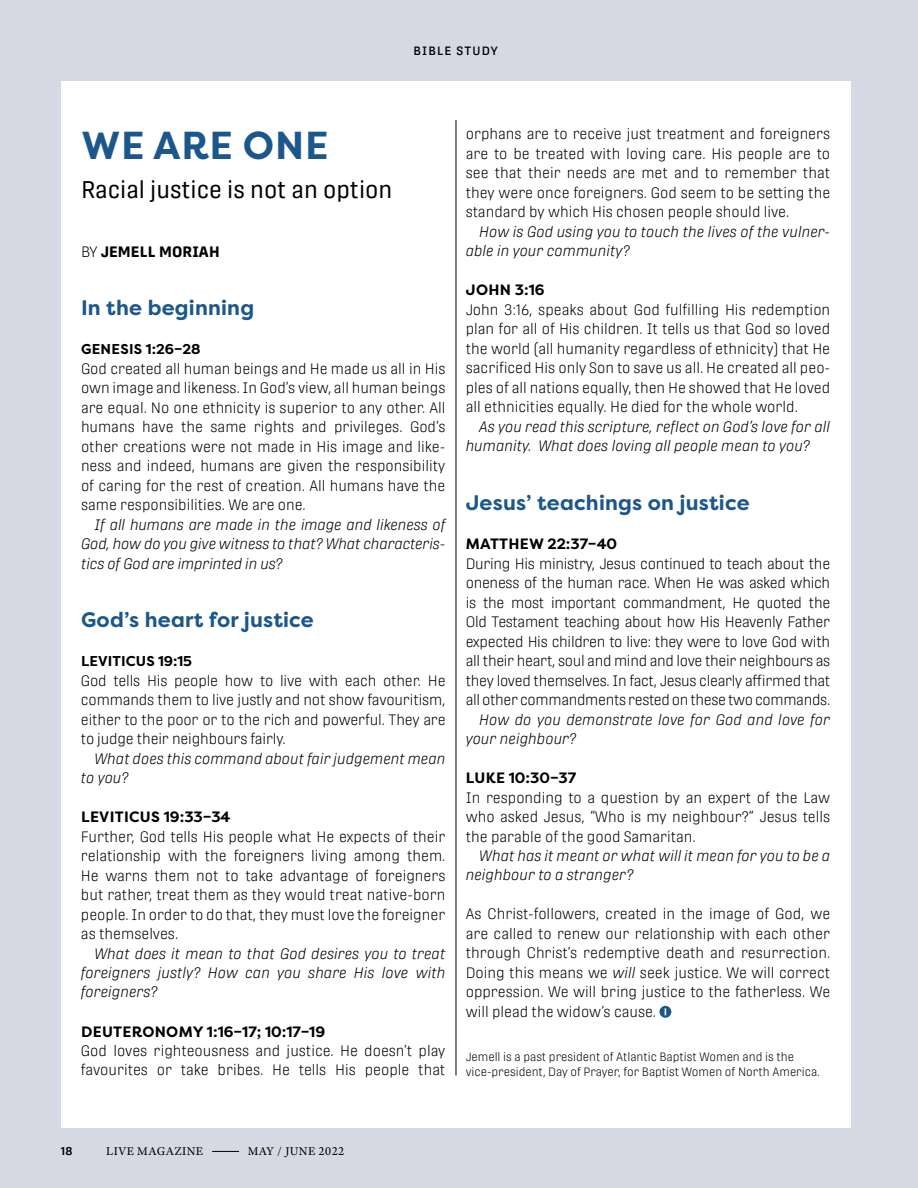
<style>
.page{position:relative;width:918px;height:1188px;background:#d6d8e4}
.page>*{position:absolute;margin:0;border:0;box-sizing:border-box;transform-origin:0 0}
.t1{font:700 39px "Filson Pro";letter-spacing:.02em;color:#1c578b}
.t2{font:24px "Protipo Narrow";color:#000}
.t3{font:700 21px "Filson Pro";letter-spacing:.01em;color:#1c578b}
.t4{font:300 15px/19.5px "Protipo Narrow";color:#000;text-align:justify}
.t5{font:italic 300 15px/19.5px "Protipo Narrow";color:#000}
.t6{font:700 15px "Filson Pro";letter-spacing:.02em;color:#000}
.t7{font:700 15px "Protipo";letter-spacing:.01em;color:#000}
.t8{font:700 15px "Filson Pro";color:#000}
.t9{font:700 14.25px "Filson Pro";letter-spacing:.01em;color:#000}
.t10{font:300 12px/14.4px "Protipo Narrow";color:#000}
.t11{font:12px "Adobe Text Pro";letter-spacing:.02em;color:#000}
.t12{font:500 12px "Protipo";letter-spacing:.1em;color:#000}
.t13{font:600 11.25px "Protipo";color:#000}
.s1{font-weight:300}
.s2{font-style:italic}
</style>
<div class="page">
<div style="left:61px;top:81px;width:789px;height:1046px;background:#fff"></div>
<div style="left:659px;top:1006px;width:12px;height:12px;background:#1c578b;border-radius:50%"></div>
<svg style="left:664px;top:1008px;width:3px;height:7px"></svg>
<hr style="left:456px;top:120px;width:1px;height:956px;background:#000">
<svg style="left:212px;top:1151px;width:27px;height:1px"></svg>
<p class="t12" style="left:413px;top:44px;width:86px">BIBLE STUDY</p>
<h1 class="t1" style="left:81px;top:121px;width:248px">WE ARE ONE</h1>
<h2 class="t2" style="left:81px;top:176px;width:313px">Racial justice is not an option</h2>
<p class="t7" style="left:81px;top:242px;width:140px"><span class="s1">BY</span> JEMELL MORIAH</p>
<h3 class="t3" style="left:81px;top:294px;width:175px">In the beginning</h3>
<p class="t9" style="left:81px;top:340px;width:121px">GENESIS 1:26–28</p>
<p class="t4" style="left:81px;top:358px;width:366px">God created all human beings and He made us all in His own image and likeness. In God’s view, all human beings are equal. No one ethnicity is superior to any other. All humans have the same rights and privileges. God’s other creations were not made in His image and like&shy;ness and indeed, humans are given the responsibility of caring for the rest of creation. All humans have the same responsibilities. We are one.</p>
<p class="t5" style="left:81px;top:514px;width:366px;text-align:justify;text-indent:14px">If all humans are made in the image and likeness of God, how do you give witness to that? What characteris&shy;tics of God are imprinted in us?</p>
<h3 class="t3" style="left:81px;top:606px;width:234px">God’s heart for justice</h3>
<p class="t9" style="left:81px;top:652px;width:112px">LEVITICUS 19:15</p>
<p class="t4" style="left:81px;top:670px;width:366px">God tells His people how to live with each other. He commands them to live justly and not show favouritism, either to the poor or to the rich and powerful. They are to judge their neighbours fairly.</p>
<p class="t5" style="left:81px;top:748px;width:366px;text-indent:14px">What does this command about fair judgement mean to you?</p>
<p class="t6" style="left:81px;top:807px;width:151px">LEVITICUS 19:33–34</p>
<p class="t4" style="left:81px;top:826px;width:366px">Further, God tells His people what He expects of their relationship with the foreigners living among them.<br>He warns them not to take advantage of foreigners but rather, treat them as they would treat native-born people. In order to do that, they must love the foreigner as themselves.</p>
<p class="t5" style="left:81px;top:943px;width:366px;text-align:justify;text-indent:14px">What does it mean to that God desires you to treat foreigners justly? How can you share His love with foreigners?</p>
<p class="t6" style="left:81px;top:1022px;width:246px">DEUTERONOMY 1:16–17; 10:17–19</p>
<p class="t4" style="left:81px;top:1041px;width:366px">God loves righteousness and justice. He doesn’t play favourites or take bribes. He tells His people that</p>
<p class="t4" style="left:466px;top:124px;width:366px">orphans are to receive just treatment and foreigners are to be treated with loving care. His people are to see that their needs are met and to remember that they were once foreigners. God seem to be setting the standard by which His chosen people should live.</p>
<p class="t5" style="left:466px;top:222px;width:366px;text-indent:13px">How is God using you to touch the lives of the vulner&shy;able in your community?</p>
<p class="t6" style="left:466px;top:281px;width:80px">JOHN 3:16</p>
<p class="t4" style="left:466px;top:300px;width:366px">John 3:16, speaks about God fulfilling His redemption plan for all of His children. It tells us that God so loved the world (all humanity regardless of ethnicity) that He sacrificed His only Son to save us all. He created all peo&shy;ples of all nations equally, then He showed that He loved all ethnicities equally. He died for the whole world.</p>
<p class="t5" style="left:466px;top:417px;width:366px;text-indent:13px">As you read this scripture, reflect on God’s love for all humanity. What does loving all people mean to you?</p>
<h3 class="t3" style="left:466px;top:489px;width:285px">Jesus’ teachings on justice</h3>
<p class="t6" style="left:466px;top:534px;width:153px">MATTHEW 22:37–40</p>
<p class="t4" style="left:466px;top:553px;width:366px">During His ministry, Jesus continued to teach about the oneness of the human race. When He was asked which is the most important commandment, He quoted the Old Testament teaching about how His Heavenly Father expected His children to live: they were to love God with all their heart, soul and mind and love their neighbours as they loved themselves. In fact, Jesus clearly affirmed that all other commandments rested on these two commands.</p>
<p class="t5" style="left:466px;top:709px;width:366px;text-indent:14px">How do you demonstrate love for God and love for your neighbour?</p>
<p class="t8" style="left:466px;top:768px;width:112px">LUKE 10:30–37</p>
<p class="t4" style="left:466px;top:787px;width:366px">In responding to a question by an expert of the Law who asked Jesus, “Who is my neighbour?” Jesus tells the parable of the good Samaritan.</p>
<p class="t5" style="left:466px;top:846px;width:366px;text-indent:14px">What has it meant or what will it mean for you to be a neighbour to a stranger?</p>
<p class="t4" style="left:466px;top:904px;width:366px">As Christ-followers, created in the image of God, we are called to renew our relationship with each other through Christ’s redemptive death and resurrection.<br>Doing this means we <span class="s2">will</span> seek justice. We will correct oppression. We will bring justice to the fatherless. We will plead the widow’s cause.</p>
<p class="t10" style="left:466px;top:1050px;width:356px">Jemell is a past president of Atlantic Baptist Women and is the vice-president, Day of Prayer, for Baptist Women of North America.</p>
<p class="t13" style="left:61px;top:1144px;width:13px">18</p>
<p class="t11" style="left:106px;top:1143px;width:99px">LIVE MAGAZINE</p>
<p class="t11" style="left:248px;top:1143px;width:98px">MAY / JUNE 2022</p>
</div>
